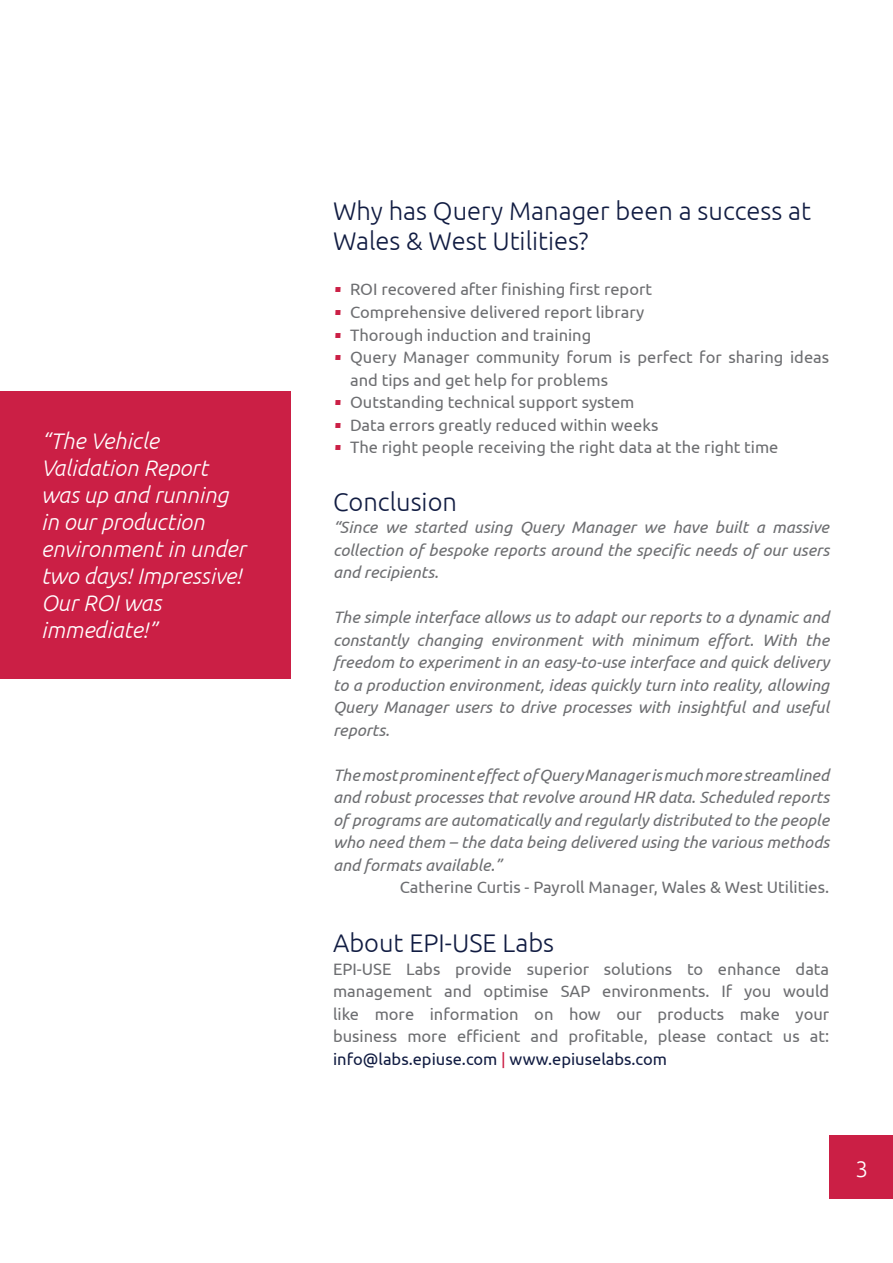
<style>
.page{position:relative;width:893px;height:1263px;background:#fff}
.page>*{position:absolute;margin:0;border:0;box-sizing:border-box;transform-origin:0 0}
.t1{font:300 25.5px/30.6px "Ubuntu";color:#111c42}
.t2{font:italic 300 22.5px/27px "Ubuntu";color:#fff}
.t3{font:300 22.5px "Ubuntu";color:#fff}
.t4{font:italic 16.5px/22.5px "Ubuntu";color:#6d6e71;text-align:justify}
.t5{font:16.5px/22.5px "Ubuntu";color:#6d6e71}
.s1{font-family:"ITC Eras Std";font-weight:500;color:#cb1f45}
.s2{color:#111c42}
.s3{color:#cb1f45}
</style>
<div class="page">
<div style="left:830px;top:1135px;width:63px;height:64px;background:#cb1f45"></div>
<div style="left:0;top:391px;width:291px;height:288px;background:#cb1f45"></div>
<h2 class="t2" style="left:41px;top:427px;width:206px">“The Vehicle<br>Validation Report was up and running in our production environment in under two days! Impressive!<br>Our ROI was immediate!”</h2>
<h1 class="t1" style="left:333px;top:195px;width:479px">Why has Query Manager been a success at<br>Wales &amp; West Utilities?</h1>
<p class="t5" style="left:333px;top:278px;width:320px"><span class="s1">•</span> ROI recovered after finishing first report</p>
<p class="t5" style="left:333px;top:300px;width:313px"><span class="s1">•</span> Comprehensive delivered report library</p>
<p class="t5" style="left:333px;top:323px;width:260px"><span class="s1">•</span> Thorough induction and training</p>
<p class="t5" style="left:350px;top:345px;width:481px;text-indent:-17px"><span class="s1">•</span> Query Manager community forum is perfect for sharing ideas and tips and get help for problems</p>
<p class="t5" style="left:333px;top:390px;width:303px"><span class="s1">•</span> Outstanding technical support system</p>
<p class="t5" style="left:333px;top:413px;width:327px"><span class="s1">•</span> Data errors greatly reduced within weeks</p>
<p class="t5" style="left:333px;top:435px;width:447px"><span class="s1">•</span> The right people receiving the right data at the right time</p>
<h1 class="t1" style="left:333px;top:486px;width:125px">Conclusion</h1>
<p class="t4" style="left:333px;top:515px;width:498px">“Since we started using Query Manager we have built a massive collection of bespoke reports around the specific needs of our users and recipients.</p>
<p class="t4" style="left:333px;top:605px;width:498px">The simple interface allows us to adapt our reports to a dynamic and constantly changing environment with minimum effort. With the freedom to experiment in an easy-to-use interface and quick delivery to a production environment, ideas quickly turn into reality, allowing Query Manager users to drive processes with insightful and useful reports.</p>
<p class="t4" style="left:333px;top:763px;width:498px">The most prominent effect of Query Manager is much more streamlined and robust processes that revolve around HR data. Scheduled reports of programs are automatically and regularly distributed to the people who need them – the data being delivered using the various methods and formats available.”</p>
<p class="t5" style="left:400px;top:875px;width:431px">Catherine Curtis - Payroll Manager, Wales &amp; West Utilities.</p>
<h1 class="t1" style="left:333px;top:927px;width:223px">About EPI-USE Labs</h1>
<p class="t5" style="left:333px;top:957px;width:498px;text-align:justify">EPI-USE Labs provide superior solutions to enhance data management and optimise SAP environments. If you would like more information on how our products make your business more efficient and profitable, please contact us at: <span class="s2">info@labs.epiuse.com</span> <span class="s3">|</span> <span class="s2">www.epiuselabs.com</span></p>
<h2 class="t3" style="left:856px;top:1155px;width:14px">3</h2>
</div>
